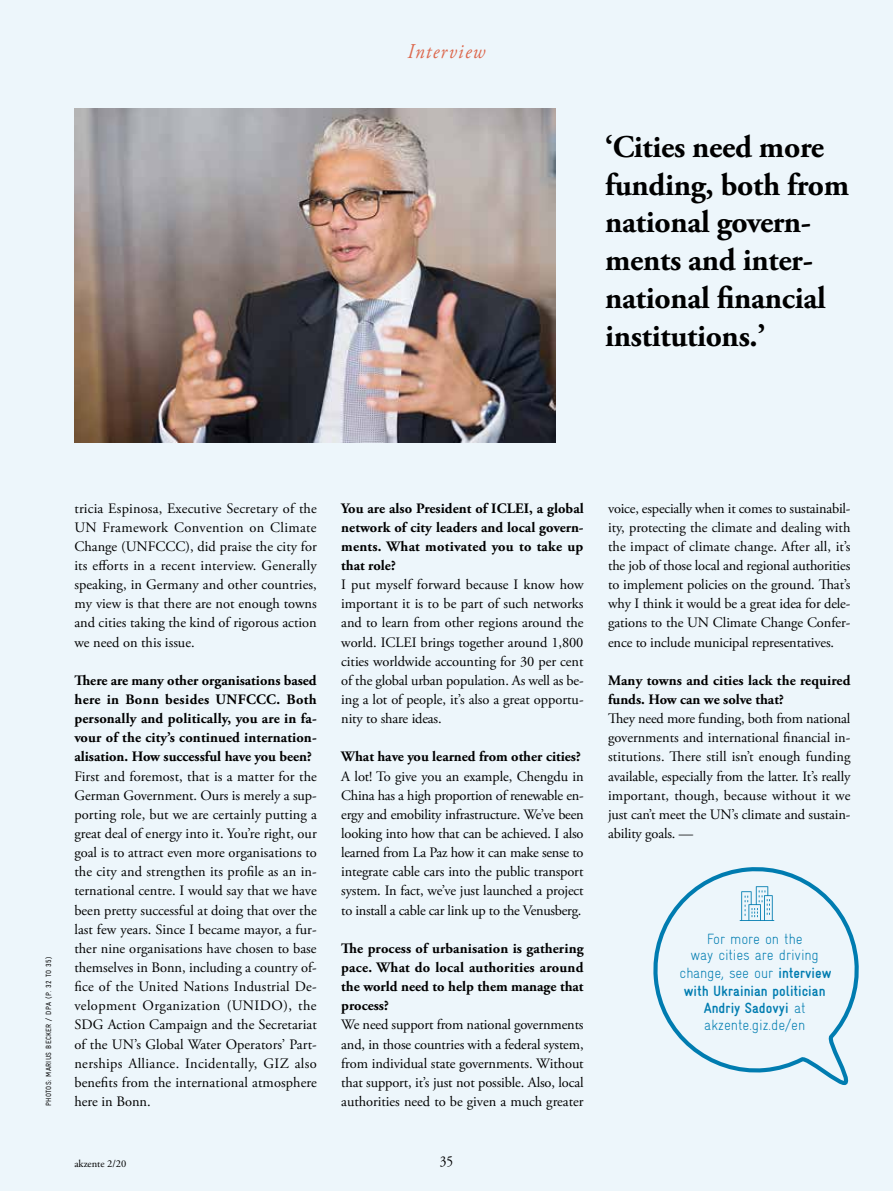
<style>
.page{position:relative;width:893px;height:1191px;background:#edf6fb}
.page>*{position:absolute;margin:0;border:0;box-sizing:border-box;transform-origin:0 0}
.t1{font:700 31.5px/37.8px "Adobe Garamond Pro";letter-spacing:-.01em;color:#000}
.t2{font:italic 21px "Adobe Garamond Pro";letter-spacing:.075em;color:#dc674c;scale:.9 1}
.t3{font:15px "Adobe Garamond Pro";color:#000;scale:.9 1}
.t4{font:14.85px/16.2px "Gravur Condensed Light CE";letter-spacing:-.01em;color:#007cb0;text-align:center}
.t5{font:14.85px/17.9px "Gravur Condensed Bold CE";color:#007cb0;text-align:center}
.t6{font:14.4px/19.2px "Adobe Garamond Pro";letter-spacing:-.005em;color:#000;text-align:justify}
.t7{font:700 14.4px/19.2px "Adobe Garamond Pro";color:#000;text-align:justify}
.t8{font:10.5px "Adobe Garamond Pro";color:#000}
.t9{font:7.5px "Gravur Condensed Reg CE";letter-spacing:.04em;color:#000}
.s1{font-family:"Gravur Condensed Bold CE"}
.s2{font-family:"Gravur Condensed Light CE"}
</style>
<div class="page">
<img style="left:74px;top:108px;width:481px;height:334px">
<svg style="left:653px;top:867px;width:206px;height:219px"></svg>
<h2 class="t2" style="left:408px;top:38px;width:88px">Interview</h2>
<h1 class="t1" style="left:605px;top:128px;width:245px">‘Cities need more funding, both from national govern&shy;ments and inter&shy;national financial institutions.’</h1>
<p class="t9" style="left:44px;top:1106px;width:151px;rotate:-90deg">PHOTOS: MARIUS BECKER / DPA (P. 32 TO 35)</p>
<p class="t6" style="left:74px;top:499px;width:244px">tricia Espinosa, Executive Secretary of the UN Framework Convention on Climate Change (UNFCCC), did praise the city for its efforts in a recent interview. Generally speaking, in Germany and other countries, my view is that there are not enough towns and cities taking the kind of rigorous action we need on this issue.</p>
<p class="t7" style="left:74px;top:671px;width:244px">There are many other organisations based here in Bonn besides UNFCCC. Both personally and politically, you are in fa&shy;vour of the city’s continued internation&shy;alisation. How successful have you been?</p>
<p class="t6" style="left:74px;top:767px;width:244px">First and foremost, that is a matter for the German Government. Ours is merely a sup&shy;porting role, but we are certainly putting a great deal of energy into it. You’re right, our goal is to attract even more organisations to the city and strengthen its profile as an in&shy;ternational centre. I would say that we have been pretty successful at doing that over the last few years. Since I became mayor, a fur&shy;ther nine organisations have chosen to base themselves in Bonn, including a country of&shy;fice of the United Nations Industrial De&shy;velopment Organization (UNIDO), the SDG Action Campaign and the Secretariat of the UN’s Global Water Operators’ Part&shy;nerships Alliance. Incidentally, GIZ also benefits from the international atmosphere here in Bonn.</p>
<p class="t7" style="left:341px;top:498px;width:244px">You are also President of ICLEI, a global network of city leaders and local govern&shy;ments. What motivated you to take up that role?</p>
<p class="t6" style="left:341px;top:575px;width:244px">I put myself forward because I know how important it is to be part of such networks and to learn from other regions around the world. ICLEI brings together around 1,800 cities worldwide accounting for 30 per cent of the global urban population. As well as be&shy;ing a lot of people, it’s also a great opportu&shy;nity to share ideas.</p>
<p class="t7" style="left:341px;top:747px;width:241px">What have you learned from other cities?</p>
<p class="t6" style="left:341px;top:767px;width:244px">A lot! To give you an example, Chengdu in China has a high proportion of renewable en&shy;ergy and emobility infrastructure. We’ve been looking into how that can be achieved. I also learned from La Paz how it can make sense to integrate cable cars into the public transport system. In fact, we’ve just launched a project to install a cable car link up to the Venusberg.</p>
<p class="t7" style="left:341px;top:939px;width:244px">The process of urbanisation is gathering pace. What do local authorities around the world need to help them manage that process?</p>
<p class="t6" style="left:341px;top:1015px;width:244px">We need support from national governments and, in those countries with a federal system, from individual state governments. Without that support, it’s just not possible. Also, local authorities need to be given a much greater</p>
<p class="t8" style="left:74px;top:1157px;width:54px">akzente 2/20</p>
<p class="t3" style="left:440px;top:1152px;width:16px">35</p>
<p class="t6" style="left:608px;top:499px;width:244px">voice, especially when it comes to sustainabil&shy;ity, protecting the climate and dealing with the impact of climate change. After all, it’s the job of those local and regional authorities to implement policies on the ground. That’s why I think it would be a great idea for dele&shy;gations to the UN Climate Change Confer&shy;ence to include municipal representatives.</p>
<p class="t7" style="left:608px;top:671px;width:244px">Many towns and cities lack the required funds. How can we solve that?</p>
<p class="t6" style="left:608px;top:709px;width:244px">They need more funding, both from national governments and international financial in&shy;stitutions. There still isn’t enough funding available, especially from the latter. It’s really important, though, because without it we just can’t meet the UN’s climate and sustain&shy;ability goals. —</p>
<p class="t4" style="left:690px;top:930px;width:130px">For more on the<br>way cities are driving</p>
<p class="t4" style="left:679px;top:964px;width:154px">change, see our <span class="s1">interview</span></p>
<p class="t5" style="left:684px;top:981px;width:143px">with Ukrainian politician<br>Andriy Sadovyi <span class="s2">at</span></p>
<p class="t4" style="left:704px;top:1016px;width:103px">akzente.giz.de/en</p>
</div>
